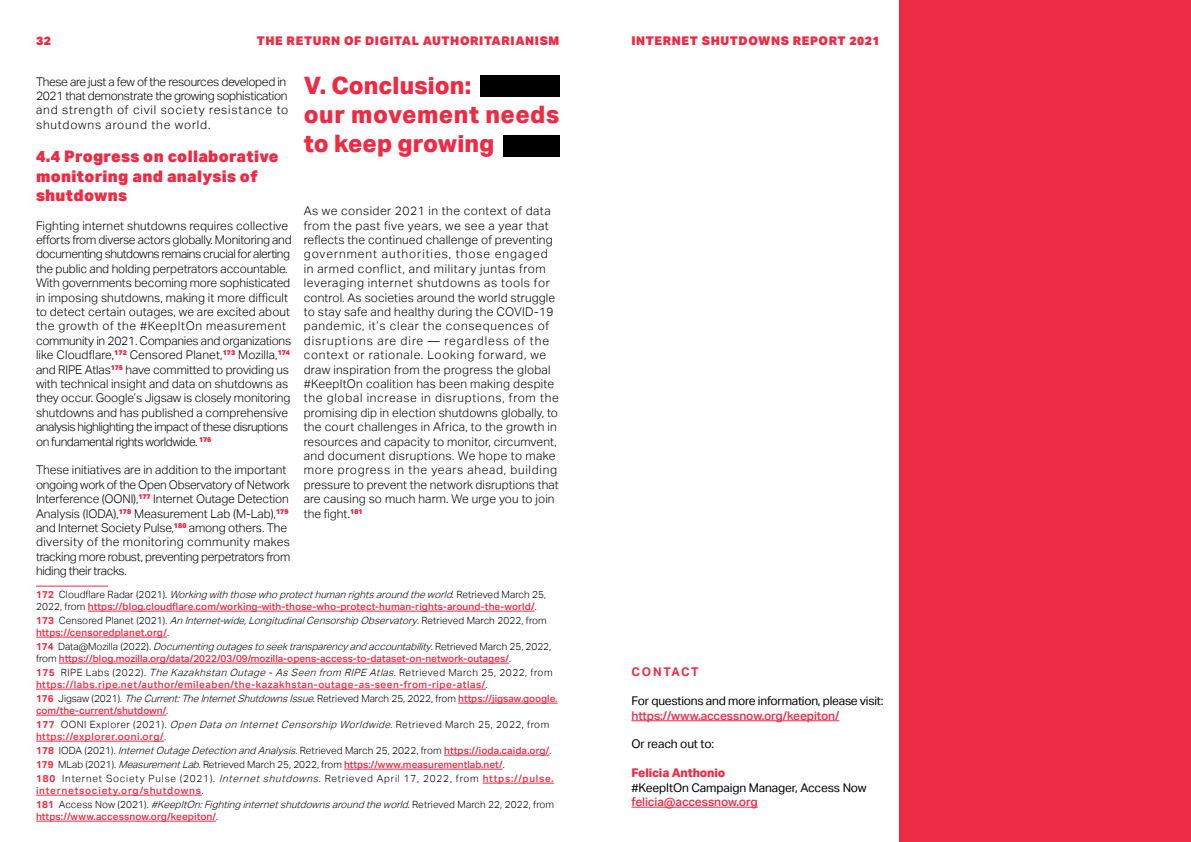
<style>
.page{position:relative;width:1191px;height:842px;background:#fff}
.page>*{position:absolute;margin:0;border:0;box-sizing:border-box;transform-origin:0 0}
.t1{font:800 24px/28.8px "Aktiv Grotesk";letter-spacing:.005em;color:#ed2b45}
.t2{font:900 16px/19.2px "Aktiv Grotesk";letter-spacing:.02em;color:#ed2b45}
.t3{font:300 12px/14.4px "Aktiv Grotesk";letter-spacing:-.01em;color:#000}
.t4{font:300 12px/14.4px "Aktiv Grotesk";letter-spacing:.01em;color:#000}
.t5{font:300 12px/14.4px "Aktiv Grotesk";letter-spacing:-.025em;color:#000}
.t6{font:12px "Aktiv Grotesk";letter-spacing:-.02em;color:#000}
.t7{font:900 12px "Aktiv Grotesk";letter-spacing:.05em;color:#ed2b45}
.t8{font:500 12px "Aktiv Grotesk";letter-spacing:-.01em;color:#ed2b45}
.t9{font:800 12px "Aktiv Grotesk";letter-spacing:-.01em;color:#ed2b45}
.t10{font:700 12px "Aktiv Grotesk";letter-spacing:.135em;color:#ed2b45}
.t11{font:500 10px/12px "Aktiv Grotesk";letter-spacing:.01em;color:#ed2b45}
.t12{font:300 10px/14px "Aktiv Grotesk";letter-spacing:.01em;color:#000}
.t13{font:italic 300 10px/12px "Aktiv Grotesk";color:#000}
.t14{font:500 10px/12px "Aktiv Grotesk";letter-spacing:.05em;color:#ed2b45}
.t15{font:300 10px/12px "Aktiv Grotesk";letter-spacing:.05em;color:#000}
.s1{font-weight:700}
.s2{font-weight:300;color:#000}
.s3{font-weight:300;font-style:italic;color:#000}
.s4{font-weight:700;font-style:normal;color:#ed2b45}
.s5{font-style:normal}
.s6{font-weight:500;font-style:normal;color:#ed2b45}
.s7{font-weight:700;color:#ed2b45}
.s8{font-style:italic}
.s9{font-weight:500;color:#ed2b45}
</style>
<div class="page">
<hr style="left:36px;top:586px;width:72px;height:1px;background:#ed2b45">
<hr style="left:88px;top:611px;width:446px;height:1px;background:#ed2b45">
<hr style="left:36px;top:637px;width:131px;height:1px;background:#ed2b45">
<hr style="left:59px;top:663px;width:450px;height:1px;background:#ed2b45">
<hr style="left:36px;top:689px;width:450px;height:1px;background:#ed2b45">
<hr style="left:458px;top:703px;width:99px;height:1px;background:#ed2b45">
<hr style="left:36px;top:715px;width:130px;height:1px;background:#ed2b45">
<hr style="left:36px;top:741px;width:128px;height:1px;background:#ed2b45">
<hr style="left:444px;top:755px;width:105px;height:1px;background:#ed2b45">
<hr style="left:344px;top:769px;width:159px;height:1px;background:#ed2b45">
<hr style="left:483px;top:783px;width:71px;height:1px;background:#ed2b45">
<hr style="left:36px;top:795px;width:166px;height:1px;background:#ed2b45">
<hr style="left:36px;top:821px;width:180px;height:1px;background:#ed2b45">
<div style="left:480px;top:75px;width:79px;height:22px;background:#000"></div>
<div style="left:503px;top:135px;width:56px;height:22px;background:#000"></div>
<hr style="left:631px;top:720px;width:208px;height:1px;background:#ed2b45">
<hr style="left:631px;top:807px;width:126px;height:1px;background:#ed2b45">
<div style="left:899px;top:0;width:292px;height:842px;background:#ed2b45"></div>
<p class="t7" style="left:36px;top:32px;width:16px">32</p>
<p class="t7" style="left:257px;top:32px;width:304px">THE RETURN OF DIGITAL AUTHORITARIANISM</p>
<p class="t7" style="left:631px;top:32px;width:250px">INTERNET SHUTDOWNS REPORT 2021</p>
<p class="t5" style="left:36px;top:74px;width:254px">These are just a few of the resources developed in 2021 that demonstrate the growing sophistication and strength of civil society resistance to shutdowns around the world.</p>
<h2 class="t2" style="left:36px;top:147px;width:244px">4.4 Progress on collaborative monitoring and analysis of shutdowns</h2>
<p class="t3" style="left:36px;top:218px;width:257px">Fighting internet shutdowns requires collective efforts from diverse actors globally. Monitoring and documenting shutdowns remains crucial for alerting the public and holding perpetrators accountable.<br>With governments becoming more sophisticated in imposing shutdowns, making it more difficult to detect certain outages, we are excited about the growth of the #KeepItOn measurement community in 2021. Companies and organizations like Cloudflare,<sup>172</sup> Censored Planet,<sup>173</sup> Mozilla,<sup>174 </sup>and RIPE Atlas<sup>175</sup> have committed to providing us with technical insight and data on shutdowns as they occur. Google’s Jigsaw is closely monitoring shutdowns and has published a comprehensive analysis highlighting the impact of these disruptions on fundamental rights worldwide. <sup>176</sup></p>
<p class="t3" style="left:36px;top:463px;width:256px">These initiatives are in addition to the important ongoing work of the Open Observatory of Network Interference (OONI),<sup>177</sup> Internet Outage Detection Analysis (IODA),<sup>178</sup> Measurement Lab (M-Lab),<sup>179 </sup>and Internet Society Pulse,<sup>180</sup> among others. The diversity of the monitoring community makes tracking more robust, preventing perpetrators from hiding their tracks.</p>
<p class="t11" style="left:36px;top:589px;width:512px"><span class="s1">1 7 2</span> <span class="s2">C l o u d fl a r e R a d a r ( 2 0 2 1 ) .</span> <span class="s3">Workingwiththosewhoprotecthumanrightsaroundtheworld</span><span class="s2">. R e t r i e v e d M a r c h 2 5 ,<br>2022, from</span> https://blog.cloudflare.com/working-with-those-who-protect-human-rights-around-the-world/<span class="s2">.</span></p>
<p class="t13" style="left:36px;top:615px;width:512px"><span class="s4">1 7 3</span> <span class="s5">C e n s o r e d P l a n e t ( 2 0 2 1 ) .</span> AnInternet-wide,LongitudinalCensorshipObservatory<span class="s5">. R e t r i e v e d M a r c h 2 0 2 2 , f r o m </span><span class="s6">https://censoredplanet.org/</span><span class="s5">.</span></p>
<p class="t11" style="left:36px;top:641px;width:517px"><span class="s1">1 7 4</span> <span class="s2">D a t a @ M o z i l l a ( 2 0 2 2 ) .</span> <span class="s3">Documentingoutagestoseektransparencyandaccountability</span><span class="s2">. R e t r i e v e d M a r c h 2 5 , 2 0 2 2 , from</span> https://blog.mozilla.org/data/2022/03/09/mozilla-opens-access-to-dataset-on-network-outages/<span class="s2">.</span></p>
<p class="t14" style="left:36px;top:667px;width:518px"><span class="s1">175</span> <span class="s2">RIPE Labs (2022).</span> <span class="s3">TheKazakhstanOutage-AsSeenfrom RIPEAtlas</span><span class="s2">. Retrieved March 25, 2022, from </span>https://labs.ripe.net/author/emileaben/the-kazakhstan-outage-as-seen-from-ripe-atlas/<span class="s2">.</span></p>
<p class="t11" style="left:36px;top:693px;width:523px"><span class="s1">176</span> <span class="s2">Jigsaw (2021).</span> <span class="s3">TheCurrent:TheInternetShutdownsIssue.</span><span class="s2">Retrieved March 25, 2022, from</span> https://jigsaw.google. com/the-current/shutdown/<span class="s2">.</span></p>
<p class="t15" style="left:36px;top:719px;width:515px"><span class="s7">177</span> OONI Explorer (2021). <span class="s8">OpenDataonInternetCensorshipWorldwide</span>. Retrieved March 25, 2022, from <span class="s9">https://explorer.ooni.org/</span>.</p>
<p class="t12" style="left:36px;top:744px;width:519px"><span class="s7">178</span> IODA (2021). <span class="s8">InternetOutageDetectionandAnalysis</span>. Retrieved March 25, 2022, from <span class="s9">https://ioda.caida.org/</span>.<br><span class="s7">179</span> MLab (2021). <span class="s8">MeasurementLab</span>. Retrieved March 25, 2022, from <span class="s9">https://www.measurementlab.net/</span>.<br><span class="s7">180</span> Internet Society Pulse (2021). <span class="s8">Internetshutdowns</span>. Retrieved April 17, 2022, from <span class="s9">https://pulse.</span></p>
<p class="t13" style="left:36px;top:784px;width:519px;line-height:14px"><span class="s6">internetsociety.org/shutdowns</span><span class="s5">.<br></span><span class="s4">1 8 1</span> <span class="s5">A c c e s s N o w ( 2 0 2 1 ) .</span> #KeepItOn:Fightinginternetshutdownsaroundtheworld<span class="s5">. R e t r i e v e d M a r c h 2 2 , 2 0 2 2 , f r o m</span></p>
<p class="t11" style="left:36px;top:811px;width:184px">https://www.accessnow.org/keepiton/<span class="s2">.</span></p>
<h1 class="t1" style="left:304px;top:71px;width:257px">V. Conclusion:<br>our movement needs to keep growing</h1>
<p class="t4" style="left:304px;top:204px;width:256px">As we consider 2021 in the context of data from the past five years, we see a year that reflects the continued challenge of preventing government authorities, those engaged in armed conflict, and military juntas from leveraging internet shutdowns as tools for control. As societies around the world struggle to stay safe and healthy during the COVID-19 pandemic, it’s clear the consequences of disruptions are dire — regardless of the context or rationale. Looking forward, we draw inspiration from the progress the global #KeepItOn coalition has been making despite the global increase in disruptions, from the promising dip in election shutdowns globally, to the court challenges in Africa, to the growth in resources and capacity to monitor, circumvent, and document disruptions. We hope to make more progress in the years ahead, building pressure to prevent the network disruptions that are causing so much harm. We urge you to join the fight.<sup>181</sup></p>
<p class="t10" style="left:631px;top:665px;width:69px">CONTACT</p>
<p class="t6" style="left:631px;top:694px;width:253px">For questions and more information, please visit:</p>
<p class="t8" style="left:631px;top:708px;width:209px">https://www.accessnow.org/keepiton/</p>
<p class="t6" style="left:631px;top:737px;width:84px">Or reach out to:</p>
<p class="t9" style="left:631px;top:766px;width:95px">Felicia Anthonio</p>
<p class="t6" style="left:631px;top:780px;width:237px">#KeepItOn Campaign Manager, Access Now</p>
<p class="t8" style="left:631px;top:795px;width:128px">felicia@accessnow.org</p>
</div>
